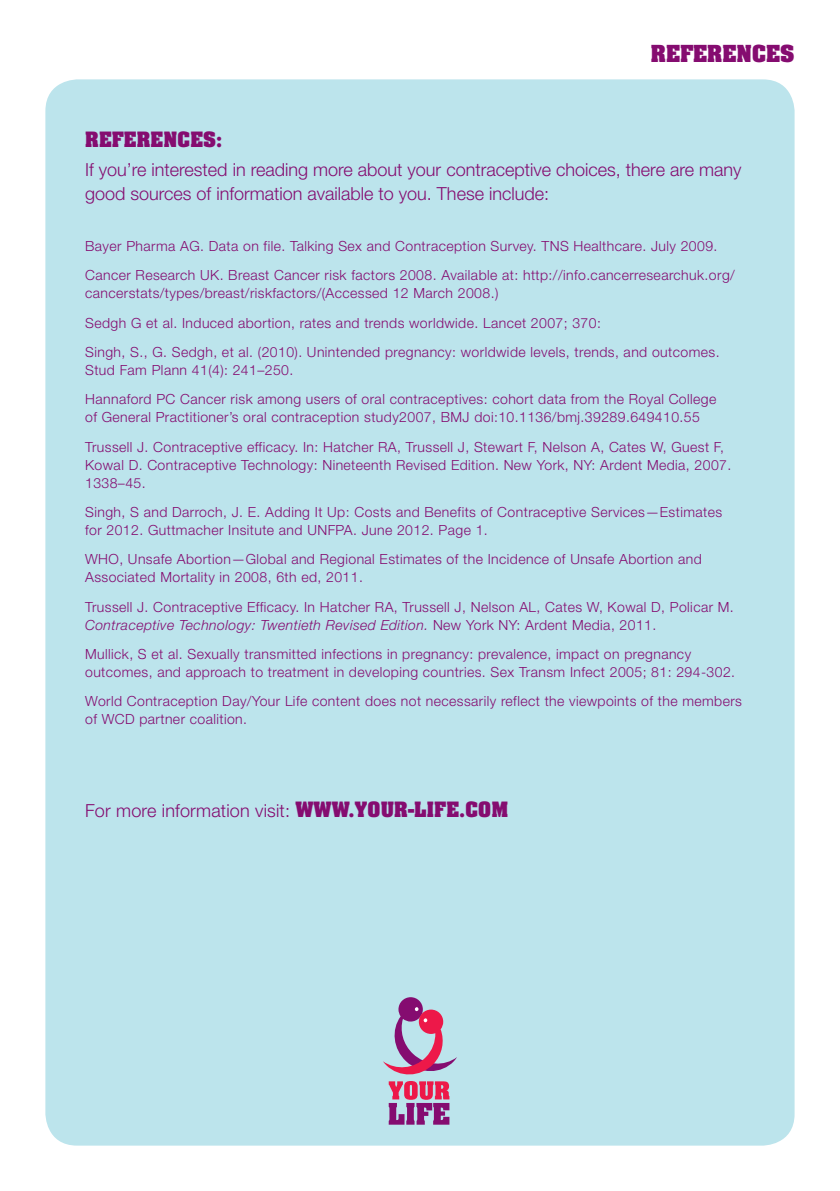
<style>
.page{position:relative;width:840px;height:1191px;background:#fff}
.page>*{position:absolute;margin:0;border:0;box-sizing:border-box;transform-origin:0 0}
.t1{font:700 20px "Aachen";color:#850c70}
.t2{font:300 18px/24px "Helvetica Neue LT Std";color:#850c70}
.t3{font:700 18px "Aachen";letter-spacing:.01em;color:#850c70}
.t4{font:300 14px/18px "Helvetica Neue LT Std";letter-spacing:.03em;color:#850c70}
.s1{font-style:italic}
.s2{font-family:"Aachen";font-weight:700}
</style>
<div class="page">
<div style="left:45px;top:79px;width:749px;height:1066px;background:#bce4ec;border-radius:32px"></div>
<svg style="left:383px;top:997px;width:74px;height:127px"></svg>
<h1 class="t1" style="left:650px;top:39px;width:145px">REFERENCES</h1>
<p class="t3" style="left:85px;top:126px;width:139px">REFERENCES:</p>
<p class="t2" style="left:85px;top:157px;width:657px">If you’re interested in reading more about your contraceptive choices, there are many good sources of information available to you. These include:</p>
<p class="t4" style="left:85px;top:231px;width:651px;line-height:29.4px">Bayer Pharma AG. Data on file. Talking Sex and Contraception Survey. TNS Healthcare. July 2009.<br>Cancer Research UK. Breast Cancer risk factors 2008. Available at: http://info.cancerresearchuk.org/</p>
<p class="t4" style="left:85px;top:278px;width:635px;line-height:29.4px">cancerstats/types/breast/riskfactors/(Accessed 12 March 2008.)<br>Sedgh G et al. Induced abortion, rates and trends worldwide. Lancet 2007; 370:<br>Singh, S., G. Sedgh, et al. (2010). Unintended pregnancy: worldwide levels, trends, and outcomes.</p>
<p class="t4" style="left:85px;top:355px;width:632px;line-height:29.4px">Stud Fam Plann 41(4): 241–250.<br>Hannaford PC Cancer risk among users of oral contraceptives: cohort data from the Royal College</p>
<p class="t4" style="left:85px;top:402px;width:640px;line-height:29.4px">of General Practitioner’s oral contraception study2007, BMJ doi:10.1136/bmj.39289.649410.55<br>Trussell J. Contraceptive efficacy. In: Hatcher RA, Trussell J, Stewart F, Nelson A, Cates W, Guest F,</p>
<p class="t4" style="left:85px;top:455px;width:647px">Kowal D. Contraceptive Technology: Nineteenth Revised Edition. New York, NY: Ardent Media, 2007.<br>1338–45.</p>
<p class="t4" style="left:85px;top:503px;width:638px">Singh, S and Darroch, J. E. Adding It Up: Costs and Benefits of Contraceptive Services—Estimates for 2012. Guttmacher Insitute and UNFPA. June 2012. Page 1.</p>
<p class="t4" style="left:85px;top:550px;width:617px">WHO, Unsafe Abortion—Global and Regional Estimates of the Incidence of Unsafe Abortion and<br>Associated Mortality in 2008, 6th ed, 2011.</p>
<p class="t4" style="left:85px;top:597px;width:650px">Trussell J. Contraceptive Efficacy. In Hatcher RA, Trussell J, Nelson AL, Cates W, Kowal D, Policar M.<br><span class="s1">Contraceptive Technology: Twentieth Revised Edition.</span> New York NY: Ardent Media, 2011.</p>
<p class="t4" style="left:85px;top:645px;width:651px">Mullick, S et al. Sexually transmitted infections in pregnancy: prevalence, impact on pregnancy outcomes, and approach to treatment in developing countries. Sex Transm Infect 2005; 81: 294-302.</p>
<p class="t4" style="left:85px;top:692px;width:658px">World Contraception Day/Your Life content does not necessarily reflect the viewpoints of the members of WCD partner coalition.</p>
<p class="t2" style="left:85px;top:798px;width:424px">For more information visit: <span class="s2">WWW.YOUR-LIFE.COM</span></p>
</div>
